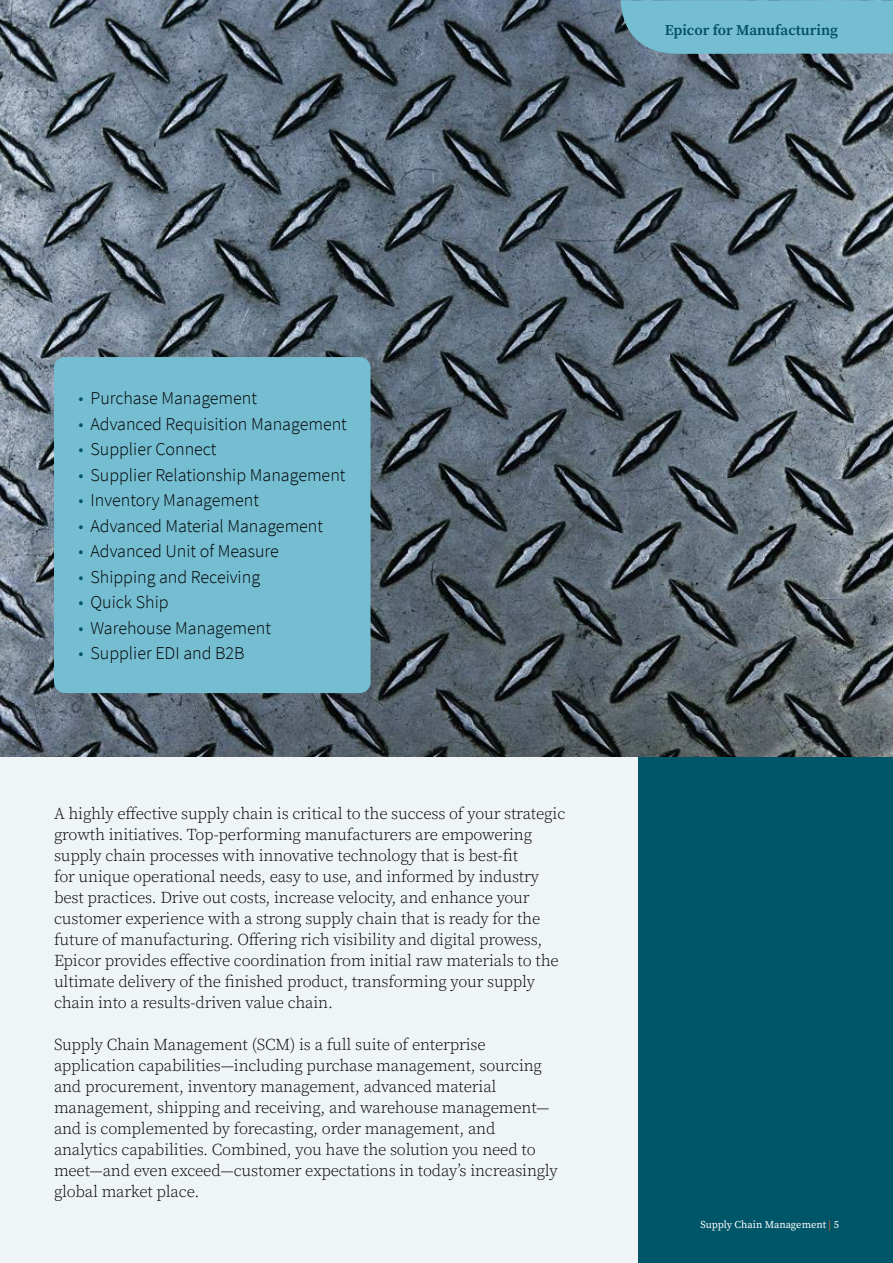
<style>
.page{position:relative;width:893px;height:1263px;background:#eff4f7}
.page>*{position:absolute;margin:0;border:0;box-sizing:border-box;transform-origin:0 0}
.t1{font:300 18px "Source Sans Pro";color:#000}
.Body_Copy_Cover{font:300 16.5px/21px "Source Serif Pro";letter-spacing:-.01em;color:#000}
.t2{font:600 15px "Source Serif Pro";color:#025064}
.t3{font:10.5px "Source Serif Pro";letter-spacing:-.005em;color:#fff}
.s1{color:#005763}
.s2{color:#eb5b26}
</style>
<div class="page">
<div style="left:638px;top:0;width:255px;height:1263px;background:#005669"></div>
<img style="left:0;top:0;width:893px;height:756px">
<svg style="left:621px;top:0;width:272px;height:54px;background:#73b9cc"></svg>
<div style="left:54px;top:357px;width:317px;height:336px;background:#75bdd1;border-radius:11px"></div>
<p class="t2" style="left:665px;top:20px;width:175px">Epicor for Manufacturing</p>
<p class="t1" style="left:78px;top:387px;width:180px"><span class="s1">•</span> Purchase Management</p>
<p class="t1" style="left:78px;top:413px;width:270px"><span class="s1">•</span> Advanced Requisition Management</p>
<p class="t1" style="left:78px;top:438px;width:140px"><span class="s1">•</span> Supplier Connect</p>
<p class="t1" style="left:78px;top:464px;width:269px"><span class="s1">•</span> Supplier Relationship Management</p>
<p class="t1" style="left:78px;top:489px;width:182px"><span class="s1">•</span> Inventory Management</p>
<p class="t1" style="left:78px;top:515px;width:246px"><span class="s1">•</span> Advanced Material Management</p>
<p class="t1" style="left:78px;top:540px;width:202px"><span class="s1">•</span> Advanced Unit of Measure</p>
<p class="t1" style="left:78px;top:566px;width:183px"><span class="s1">•</span> Shipping and Receiving</p>
<p class="t1" style="left:78px;top:591px;width:92px"><span class="s1">•</span> Quick Ship</p>
<p class="t1" style="left:78px;top:617px;width:194px"><span class="s1">•</span> Warehouse Management</p>
<p class="t1" style="left:78px;top:642px;width:168px"><span class="s1">•</span> Supplier EDI and B2B</p>
<p class="Body_Copy_Cover" style="left:54px;top:803px;width:513px">A highly effective supply chain is critical to the success of your strategic growth initiatives. Top-performing manufacturers are empowering supply chain processes with innovative technology that is best-fit<br>for unique operational needs, easy to use, and informed by industry best practices. Drive out costs, increase velocity, and enhance your customer experience with a strong supply chain that is ready for the future of manufacturing. Offering rich visibility and digital prowess, Epicor provides effective coordination from initial raw materials to the ultimate delivery of the finished product, transforming your supply chain into a results-driven value chain.</p>
<p class="Body_Copy_Cover" style="left:54px;top:1034px;width:505px">Supply Chain Management (SCM) is a full suite of enterprise application capabilities—including purchase management, sourcing and procurement, inventory management, advanced material management, shipping and receiving, and warehouse management— and is complemented by forecasting, order management, and analytics capabilities. Combined, you have the solution you need to meet—and even exceed—customer expectations in today’s increasingly global market place.</p>
<p class="t3" style="left:700px;top:1217px;width:140px">Supply Chain Management <span class="s2">|</span> 5</p>
</div>
